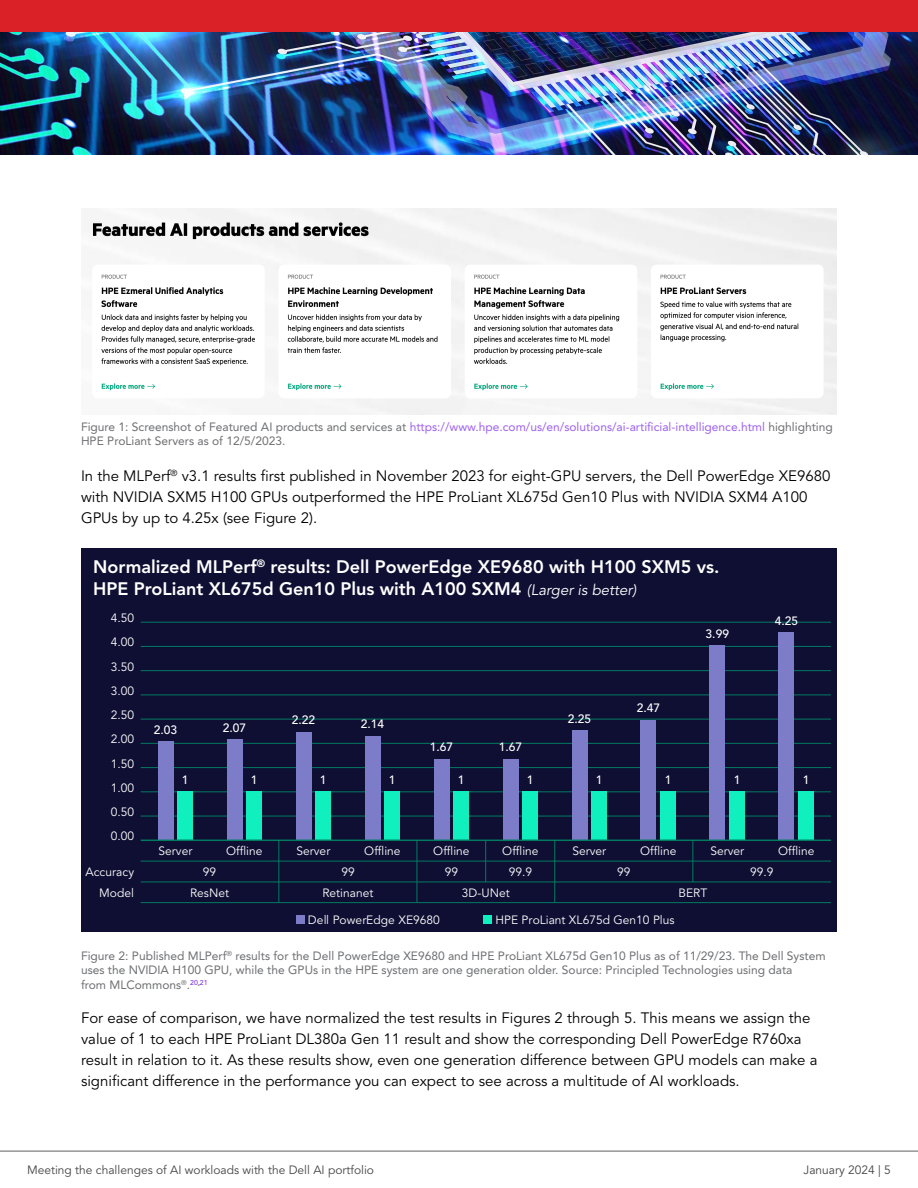
<style>
.page{position:relative;width:918px;height:1188px;background:#fff}
.page>*{position:absolute;margin:0;border:0;box-sizing:border-box;transform-origin:0 0}
.t1{font:800 18px/21.6px "Avenir LT Pro";color:#fff}
.t2{font:15px/21px "Avenir LT Pro";color:#000}
.t3{font:12px/14.4px "Avenir LT Pro";color:#6d6e71}
.t4{font:12px/20.9px "Avenir LT Pro";color:#fff;text-align:right}
.t5{font:12px "Avenir LT Pro";color:#464547}
.t6{font:500 12px "Avenir LT Pro";letter-spacing:.005em;color:#fff}
.s1{color:#9d60ed}
.s2{font-weight:400;font-style:italic;font-size:15px}
</style>
<div class="page">
<img style="left:92px;top:209px;width:745px;height:205px">
<div style="left:81px;top:548px;width:756px;height:384px;background:#0f0f34"></div>
<hr style="left:141px;top:861px;width:690px;height:1px;background:#027a60">
<hr style="left:141px;top:882px;width:690px;height:1px;background:#027a60">
<hr style="left:141px;top:622px;width:690px;height:1px;background:#027a60">
<hr style="left:141px;top:646px;width:690px;height:1px;background:#027a60">
<hr style="left:141px;top:670px;width:690px;height:1px;background:#027a60">
<hr style="left:141px;top:695px;width:690px;height:1px;background:#027a60">
<hr style="left:141px;top:719px;width:690px;height:1px;background:#027a60">
<hr style="left:141px;top:743px;width:690px;height:1px;background:#027a60">
<hr style="left:141px;top:767px;width:690px;height:1px;background:#027a60">
<hr style="left:141px;top:791px;width:690px;height:1px;background:#027a60">
<hr style="left:141px;top:816px;width:690px;height:1px;background:#027a60">
<hr style="left:693px;top:840px;width:1px;height:42px;background:#027a60">
<div style="left:484px;top:915px;width:8px;height:9px;background:#0ff0be"></div>
<div style="left:779px;top:633px;width:15px;height:207px;background:#7c7cc9"></div>
<div style="left:798px;top:791px;width:16px;height:49px;background:#0ff0be"></div>
<div style="left:503px;top:759px;width:15px;height:81px;background:#7c7cc9"></div>
<div style="left:522px;top:791px;width:16px;height:49px;background:#0ff0be"></div>
<div style="left:434px;top:759px;width:15px;height:81px;background:#7c7cc9"></div>
<div style="left:453px;top:791px;width:16px;height:49px;background:#0ff0be"></div>
<div style="left:365px;top:736px;width:15px;height:104px;background:#7c7cc9"></div>
<div style="left:385px;top:791px;width:15px;height:49px;background:#0ff0be"></div>
<div style="left:296px;top:732px;width:15px;height:108px;background:#7c7cc9"></div>
<div style="left:316px;top:791px;width:15px;height:49px;background:#0ff0be"></div>
<div style="left:227px;top:739px;width:15px;height:101px;background:#7c7cc9"></div>
<div style="left:246px;top:791px;width:16px;height:49px;background:#0ff0be"></div>
<div style="left:158px;top:741px;width:15px;height:99px;background:#7c7cc9"></div>
<div style="left:178px;top:791px;width:15px;height:49px;background:#0ff0be"></div>
<div style="left:572px;top:730px;width:15px;height:110px;background:#7c7cc9"></div>
<div style="left:591px;top:791px;width:16px;height:49px;background:#0ff0be"></div>
<div style="left:641px;top:720px;width:15px;height:120px;background:#7c7cc9"></div>
<div style="left:660px;top:791px;width:16px;height:49px;background:#0ff0be"></div>
<div style="left:710px;top:645px;width:15px;height:195px;background:#7c7cc9"></div>
<div style="left:729px;top:791px;width:16px;height:49px;background:#0ff0be"></div>
<hr style="left:141px;top:840px;width:690px;height:1px;background:#027a60">
<hr style="left:278px;top:840px;width:1px;height:63px;background:#027a60">
<hr style="left:417px;top:840px;width:1px;height:63px;background:#027a60">
<hr style="left:485px;top:840px;width:1px;height:42px;background:#027a60">
<hr style="left:554px;top:840px;width:1px;height:63px;background:#027a60">
<hr style="left:141px;top:902px;width:690px;height:1px;background:#027a60">
<div style="left:296px;top:915px;width:8px;height:9px;background:#7c7cc9"></div>
<img style="left:0;top:32px;width:918px;height:123px">
<hr style="left:0;top:1151px;width:918px;height:1px;background:#616264">
<div style="left:0;top:0;width:918px;height:32px;background:#da2128"></div>
<p class="t3" style="left:81px;top:420px;width:753px">Figure 1: Screenshot of Featured AI products and services at <span class="s1">https://www.hpe.com/us/en/solutions/ai-artificial-intelligence.html</span> highlighting<br>HPE ProLiant Servers as of 12/5/2023.</p>
<p class="t2" style="left:81px;top:466px;width:751px">In the MLPerf<sup>®</sup> v3.1 results first published in November 2023 for eight-GPU servers, the Dell PowerEdge XE9680 with NVIDIA SXM5 H100 GPUs outperformed the HPE ProLiant XL675d Gen10 Plus with NVIDIA SXM4 A100<br>GPUs by up to 4.25x (see Figure 2).</p>
<p class="t1" style="left:93px;top:556px;width:628px">Normalized MLPerf<sup>®</sup> results: Dell PowerEdge XE9680 with H100 SXM5 vs.<br>HPE ProLiant XL675d Gen10 Plus with A100 SXM4 <span class="s2">(Larger is better)</span></p>
<p class="t4" style="left:111px;top:608px;width:25px">4.50</p>
<p class="t4" style="left:111px;top:632px;width:25px">4.00</p>
<p class="t4" style="left:111px;top:656px;width:25px">3.50</p>
<p class="t4" style="left:111px;top:681px;width:25px">3.00</p>
<p class="t4" style="left:111px;top:705px;width:25px">2.50</p>
<p class="t4" style="left:111px;top:729px;width:25px">2.00</p>
<p class="t4" style="left:111px;top:753px;width:25px">1.50</p>
<p class="t4" style="left:111px;top:777px;width:25px">1.00</p>
<p class="t4" style="left:111px;top:802px;width:25px">0.50</p>
<p class="t4" style="left:111px;top:826px;width:25px">0.00</p>
<p class="t4" style="left:86px;top:861px;width:50px">Accuracy<br>Model</p>
<p class="t6" style="left:154px;top:722px;width:25px">2.03</p>
<p class="t6" style="left:223px;top:720px;width:25px">2.07</p>
<p class="t6" style="left:292px;top:713px;width:25px">2.22</p>
<p class="t6" style="left:361px;top:717px;width:25px">2.14</p>
<p class="t6" style="left:430px;top:740px;width:25px">1.67</p>
<p class="t6" style="left:499px;top:740px;width:25px">1.67</p>
<p class="t6" style="left:568px;top:712px;width:25px">2.25</p>
<p class="t6" style="left:637px;top:700px;width:25px">2.47</p>
<p class="t6" style="left:706px;top:627px;width:25px">3.99</p>
<p class="t6" style="left:775px;top:614px;width:25px">4.25</p>
<p class="t6" style="left:182px;top:773px;width:8px">1</p>
<p class="t6" style="left:251px;top:773px;width:8px">1</p>
<p class="t6" style="left:320px;top:773px;width:8px">1</p>
<p class="t6" style="left:389px;top:773px;width:8px">1</p>
<p class="t6" style="left:458px;top:773px;width:8px">1</p>
<p class="t6" style="left:527px;top:773px;width:8px">1</p>
<p class="t6" style="left:596px;top:773px;width:8px">1</p>
<p class="t6" style="left:665px;top:773px;width:8px">1</p>
<p class="t6" style="left:734px;top:773px;width:8px">1</p>
<p class="t6" style="left:803px;top:773px;width:8px">1</p>
<p class="t4" style="left:159px;top:841px;width:35px">Server</p>
<p class="t4" style="left:226px;top:841px;width:38px">Offline</p>
<p class="t4" style="left:297px;top:841px;width:35px">Server</p>
<p class="t4" style="left:364px;top:841px;width:38px">Offline</p>
<p class="t4" style="left:433px;top:841px;width:38px">Offline</p>
<p class="t4" style="left:502px;top:841px;width:38px">Offline</p>
<p class="t4" style="left:572px;top:841px;width:35px">Server</p>
<p class="t4" style="left:640px;top:841px;width:38px">Offline</p>
<p class="t4" style="left:710px;top:841px;width:35px">Server</p>
<p class="t4" style="left:778px;top:841px;width:38px">Offline</p>
<p class="t4" style="left:203px;top:861px;width:15px">99</p>
<p class="t4" style="left:341px;top:861px;width:15px">99</p>
<p class="t4" style="left:445px;top:861px;width:15px">99</p>
<p class="t4" style="left:509px;top:861px;width:25px">99.9</p>
<p class="t4" style="left:617px;top:861px;width:15px">99</p>
<p class="t4" style="left:750px;top:861px;width:25px">99.9</p>
<p class="t4" style="left:190px;top:882px;width:41px">ResNet</p>
<p class="t4" style="left:322px;top:882px;width:53px">Retinanet</p>
<p class="t4" style="left:462px;top:882px;width:49px">3D-UNet</p>
<p class="t4" style="left:679px;top:882px;width:30px">BERT</p>
<p class="t4" style="left:308px;top:909px;width:134px">Dell PowerEdge XE9680</p>
<p class="t4" style="left:496px;top:909px;width:181px">HPE ProLiant XL675d Gen10 Plus</p>
<p class="t3" style="left:81px;top:949px;width:746px">Figure 2: Published MLPerf<sup>®</sup> results for the Dell PowerEdge XE9680 and HPE ProLiant XL675d Gen10 Plus as of 11/29/23. The Dell System uses the NVIDIA H100 GPU, while the GPUs in the HPE system are one generation older. Source: Principled Technologies using data<br>from MLCommons<sup>®</sup>.<sup>20</sup><sup>,</sup><sup>21</sup></p>
<p class="t2" style="left:81px;top:1008px;width:738px">For ease of comparison, we have normalized the test results in Figures 2 through 5. This means we assign the value of 1 to each HPE ProLiant DL380a Gen 11 result and show the corresponding Dell PowerEdge R760xa result in relation to it. As these results show, even one generation difference between GPU models can make a significant difference in the performance you can expect to see across a multitude of AI workloads.</p>
<p class="t5" style="left:27px;top:1163px;width:349px">Meeting the challenges of AI workloads with the Dell AI portfolio</p>
<p class="t5" style="left:804px;top:1163px;width:89px">January 2024 | 5</p>
</div>
